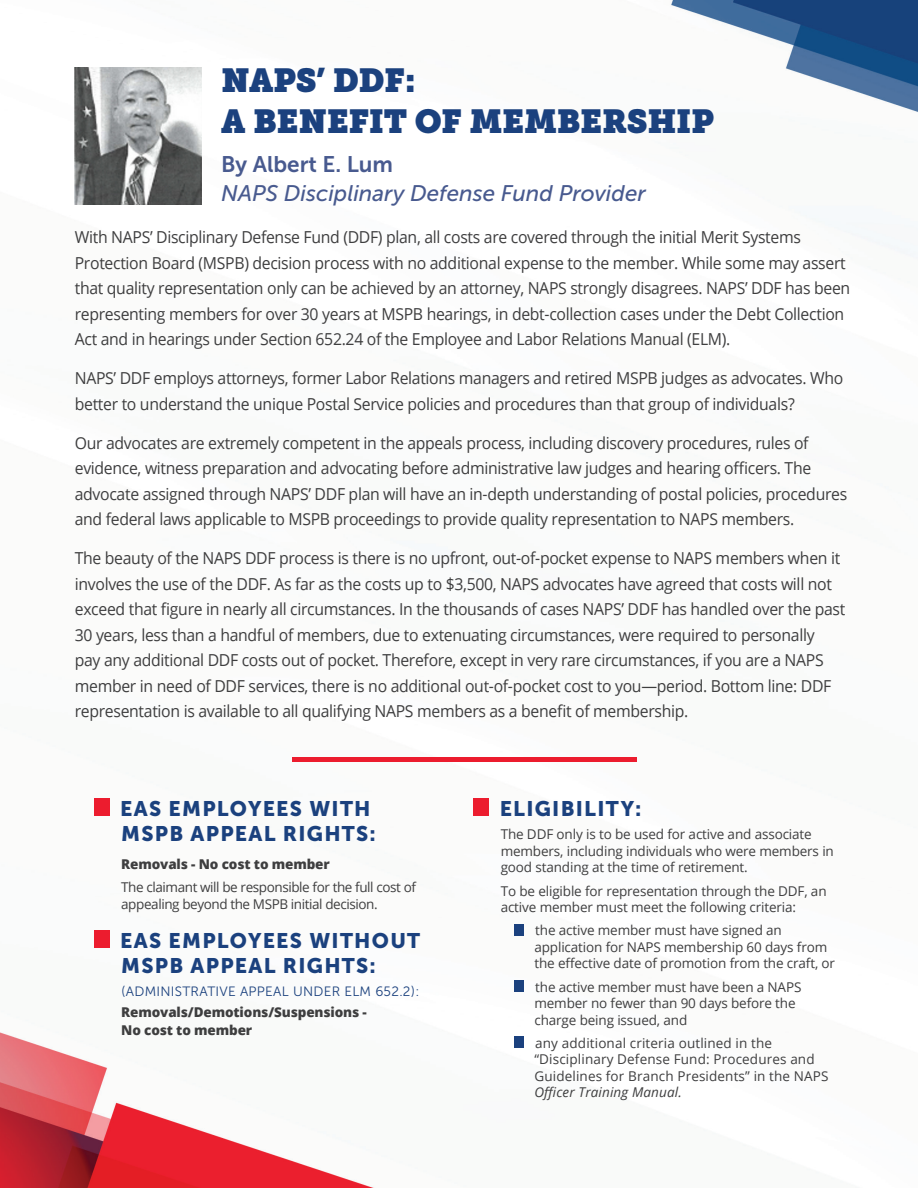
<style>
.page{position:relative;width:918px;height:1188px;background:#fff}
.page>*{position:absolute;margin:0;border:0;box-sizing:border-box;transform-origin:0 0}
.Heading_1{font:33px/40.5px "Museo Slab";letter-spacing:-.01em;color:#1b417e}
.Heading_1-2{font:italic 22.5px "Museo Sans 500";color:#485a8f}
.Heading_1-3{font:22.5px "Museo Sans 700";color:#485a8f}
.t1{font:21px/25.2px "Museo Sans 900";letter-spacing:.06em;color:#1b417e}
.t2{font:16.5px/25.5px "Open Sans";letter-spacing:-.02em;color:#3e3e3f;scale:.96 1}
.t3{font:13.5px/16.5px "Open Sans";letter-spacing:-.01em;color:#3e3e3f}
.t4{font:13.5px/16.5px "Open Sans";letter-spacing:.01em;color:#3e3e3f}
.t5{font:13.5px/16.5px "Open Sans";letter-spacing:-.03em;color:#3e3e3f}
.t6{font:800 13.5px/18px "Open Sans";letter-spacing:-.01em;color:#3e3e3f}
.t7{font:13.5px "Museo Sans 300";letter-spacing:.02em;color:#1b417e}
.s1{font-style:italic}
</style>
<div class="page">
<img style="left:0;top:0;width:918px;height:1188px">
<hr style="left:292px;top:757px;width:345px;height:4px;background:#ec1c2e">
<div style="left:94px;top:798px;width:15px;height:18px;background:#ec1c2e"></div>
<div style="left:94px;top:930px;width:15px;height:18px;background:#ec1c2e"></div>
<div style="left:474px;top:798px;width:15px;height:18px;background:#ec1c2e"></div>
<div style="left:514px;top:924px;width:10px;height:11px;background:#1b417e"></div>
<div style="left:514px;top:980px;width:10px;height:12px;background:#1b417e"></div>
<div style="left:514px;top:1037px;width:10px;height:11px;background:#1b417e"></div>
<img style="left:75px;top:68px;width:126px;height:136px">
<p class="Heading_1" style="left:221px;top:61px;width:495px">NAPS’ DDF:<br>A BENEFIT OF MEMBERSHIP</p>
<p class="Heading_1-3" style="left:221px;top:152px;width:173px">By Albert E. Lum</p>
<p class="Heading_1-2" style="left:221px;top:181px;width:426px">NAPS Disciplinary Defense Fund Provider</p>
<p class="t2" style="left:75px;top:224px;width:809px">With NAPS’ Disciplinary Defense Fund (DDF) plan, all costs are covered through the initial Merit Systems Protection Board (MSPB) decision process with no additional expense to the member. While some may assert that quality representation only can be achieved by an attorney, NAPS strongly disagrees. NAPS’ DDF has been representing members for over 30 years at MSPB hearings, in debt-collection cases under the Debt Collection Act and in hearings under Section 652.24 of the Employee and Labor Relations Manual (ELM).</p>
<p class="t2" style="left:75px;top:365px;width:802px">NAPS’ DDF employs attorneys, former Labor Relations managers and retired MSPB judges as advocates. Who better to understand the unique Postal Service policies and procedures than that group of individuals?</p>
<p class="t2" style="left:75px;top:430px;width:806px">Our advocates are extremely competent in the appeals process, including discovery procedures, rules of evidence, witness preparation and advocating before administrative law judges and hearing officers. The advocate assigned through NAPS’ DDF plan will have an in-depth understanding of postal policies, procedures and federal laws applicable to MSPB proceedings to provide quality representation to NAPS members.</p>
<p class="t2" style="left:75px;top:545px;width:804px">The beauty of the NAPS DDF process is there is no upfront, out-of-pocket expense to NAPS members when it involves the use of the DDF. As far as the costs up to $3,500, NAPS advocates have agreed that costs will not exceed that figure in nearly all circumstances. In the thousands of cases NAPS’ DDF has handled over the past 30 years, less than a handful of members, due to extenuating circumstances, were required to personally<br>pay any additional DDF costs out of pocket. Therefore, except in very rare circumstances, if you are a NAPS member in need of DDF services, there is no additional out-of-pocket cost to you—period. Bottom line: DDF representation is available to all qualifying NAPS members as a benefit of membership.</p>
<p class="t1" style="left:120px;top:796px;width:257px">EAS EMPLOYEES WITH<br>MSPB APPEAL RIGHTS:</p>
<p class="t6" style="left:121px;top:854px;width:210px">Removals - No cost to member</p>
<p class="t5" style="left:121px;top:879px;width:296px">The claimant will be responsible for the full cost of appealing beyond the MSPB initial decision.</p>
<p class="t1" style="left:120px;top:928px;width:301px">EAS EMPLOYEES WITHOUT<br>MSPB APPEAL RIGHTS:</p>
<p class="t7" style="left:121px;top:984px;width:300px">(ADMINISTRATIVE APPEAL UNDER ELM 652.2):</p>
<p class="t6" style="left:121px;top:1002px;width:247px">Removals/Demotions/Suspensions -<br>No cost to member</p>
<p class="t1" style="left:500px;top:796px;width:143px">ELIGIBILITY:</p>
<p class="t3" style="left:501px;top:826px;width:335px">The DDF only is to be used for active and associate members, including individuals who were members in good standing at the time of retirement.</p>
<p class="t3" style="left:501px;top:882px;width:327px">To be eligible for representation through the DDF, an active member must meet the following criteria:</p>
<p class="t3" style="left:534px;top:922px;width:302px">the active member must have signed an application for NAPS membership 60 days from the effective date of promotion from the craft, or</p>
<p class="t3" style="left:534px;top:978px;width:269px">the active member must have been a NAPS member no fewer than 90 days before the charge being issued, and</p>
<p class="t4" style="left:534px;top:1034px;width:296px">any additional criteria outlined in the “Disciplinary Defense Fund: Procedures and Guidelines for Branch Presidents” in the NAPS <span class="s1">Officer Training Manual.</span></p>
</div>
